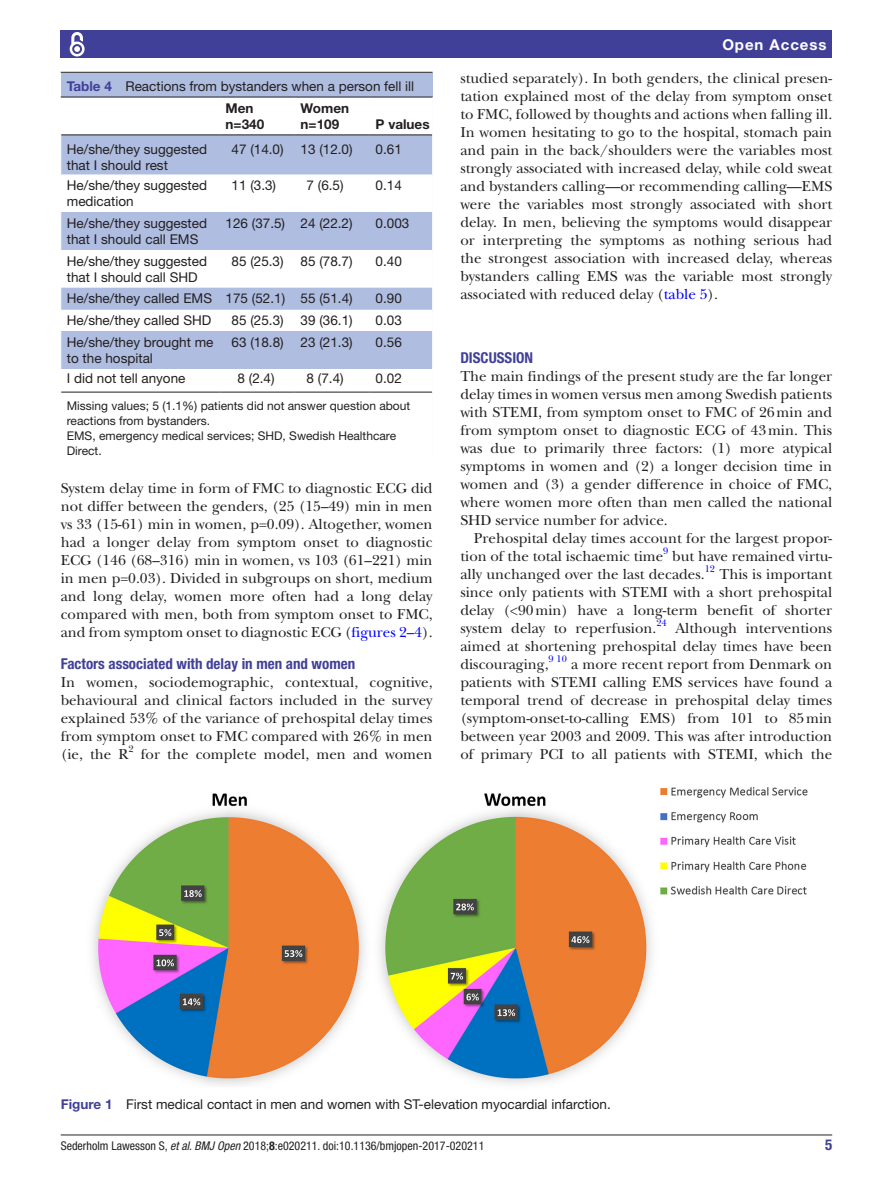
<style>
.page{position:relative;width:893px;height:1191px;background:#fff}
.page>*{position:absolute;margin:0;border:0;box-sizing:border-box;transform-origin:0 0}
.t1{font:15px/18px "New Baskerville";color:#231f20;text-align:justify}
.t2{font:700 condensed 15px "Helvetica Neue LT Std";color:#414099}
.t3{font:700 15px "Helvetica Neue LT Std";letter-spacing:.065em;color:#fff}
.t4{font:13.5px/16.2px "Helvetica Neue LT Std";color:#231f20}
.t5{font:700 13.5px/16.2px "Helvetica Neue LT Std";color:#231f20}
.t6{font:12px/15px "Helvetica Neue LT Std";color:#231f20}
.t7{font:condensed 12px "Helvetica Neue LT Std";color:#231f20}
.t8{font:9.9px "New Baskerville";color:#00f}
.s1{font-weight:700;color:#414099}
.s2{font-weight:700}
.s3{color:#00f}
.s4{font-style:italic}
</style>
<div class="page">
<hr style="left:61px;top:1134px;width:771px;height:1px;background:#231f20">
<div style="left:61px;top:31px;width:771px;height:27px;background:#414099"></div>
<svg style="left:69px;top:32px;width:16px;height:25px"></svg>
<div style="left:61px;top:73px;width:372px;height:382px;background:#afbde1"></div>
<hr style="left:61px;top:72px;width:372px;height:1px;background:#231f20">
<div style="left:61px;top:98px;width:371px;height:356px;background:#fff"></div>
<svg style="left:61px;top:135px;width:371px;height:234px"></svg>
<hr style="left:61px;top:97px;width:159px;height:1px;background:#231f20">
<hr style="left:61px;top:134px;width:159px;height:1px;background:#231f20">
<hr style="left:220px;top:97px;width:75px;height:1px;background:#231f20">
<hr style="left:220px;top:134px;width:75px;height:1px;background:#231f20">
<hr style="left:295px;top:97px;width:75px;height:1px;background:#231f20">
<hr style="left:295px;top:134px;width:75px;height:1px;background:#231f20">
<hr style="left:370px;top:97px;width:63px;height:1px;background:#231f20">
<hr style="left:370px;top:134px;width:62px;height:1px;background:#231f20">
<hr style="left:220px;top:392px;width:75px;height:1px;background:#231f20">
<hr style="left:295px;top:392px;width:75px;height:1px;background:#231f20">
<hr style="left:61px;top:392px;width:159px;height:1px;background:#231f20">
<hr style="left:370px;top:392px;width:62px;height:1px;background:#231f20">
<hr style="left:432px;top:97px;width:1px;height:38px;background:#fff">
<hr style="left:432px;top:135px;width:1px;height:39px;background:#fff">
<hr style="left:432px;top:174px;width:1px;height:38px;background:#fff">
<hr style="left:432px;top:212px;width:1px;height:38px;background:#fff">
<hr style="left:432px;top:250px;width:1px;height:38px;background:#fff">
<svg style="left:432px;top:288px;width:1px;height:43px"></svg>
<hr style="left:432px;top:331px;width:1px;height:38px;background:#fff">
<svg style="left:432px;top:369px;width:1px;height:23px"></svg>
<hr style="left:432px;top:392px;width:1px;height:63px;background:#fff">
<hr style="left:61px;top:424px;width:372px;height:1px;background:#fff">
<hr style="left:61px;top:454px;width:372px;height:1px;background:#fff">
<img style="left:92px;top:787px;width:716px;height:298px">
<p class="t4" style="left:67px;top:75px;width:349px;line-height:22px;text-align:center"><span class="s1">Table 4</span> Reactions from bystanders when a person fell ill<br><span class="s2">Men</span></p>
<p class="t5" style="left:226px;top:116px;width:40px">n=340</p>
<p class="t5" style="left:301px;top:99px;width:50px">Women n=109</p>
<p class="t5" style="left:376px;top:116px;width:56px">P values</p>
<p class="t4" style="left:67px;top:140px;width:142px">He/she/they suggested that I should rest</p>
<p class="t4" style="left:232px;top:140px;width:54px">47 (14.0)</p>
<p class="t4" style="left:301px;top:140px;width:54px">13 (12.0)</p>
<p class="t4" style="left:376px;top:140px;width:28px">0.61</p>
<p class="t4" style="left:67px;top:177px;width:142px">He/she/they suggested medication</p>
<p class="t4" style="left:232px;top:177px;width:46px">11 (3.3)</p>
<p class="t4" style="left:307px;top:177px;width:39px">7 (6.5)</p>
<p class="t4" style="left:376px;top:177px;width:28px">0.14</p>
<p class="t4" style="left:67px;top:215px;width:142px">He/she/they suggested that I should call EMS</p>
<p class="t4" style="left:226px;top:215px;width:129px">126 (37.5) 24 (22.2)</p>
<p class="t4" style="left:376px;top:215px;width:35px">0.003</p>
<p class="t4" style="left:67px;top:252px;width:142px">He/she/they suggested that I should call SHD</p>
<p class="t4" style="left:232px;top:252px;width:54px">85 (25.3)</p>
<p class="t4" style="left:301px;top:252px;width:54px">85 (78.7)</p>
<p class="t4" style="left:376px;top:252px;width:28px">0.40</p>
<p class="t4" style="left:67px;top:290px;width:287px">He/she/they called EMS 175 (52.1) 55 (51.4)</p>
<p class="t4" style="left:376px;top:290px;width:28px">0.90</p>
<p class="t4" style="left:67px;top:312px;width:146px">He/she/they called SHD</p>
<p class="t4" style="left:232px;top:312px;width:54px">85 (25.3)</p>
<p class="t4" style="left:301px;top:312px;width:54px">39 (36.1)</p>
<p class="t4" style="left:376px;top:312px;width:28px">0.03</p>
<p class="t4" style="left:67px;top:334px;width:148px">He/she/they brought me to the hospital</p>
<p class="t4" style="left:232px;top:334px;width:54px">63 (18.8)</p>
<p class="t4" style="left:301px;top:334px;width:54px">23 (21.3)</p>
<p class="t4" style="left:376px;top:334px;width:28px">0.56</p>
<p class="t4" style="left:67px;top:370px;width:120px">I did not tell anyone</p>
<p class="t4" style="left:238px;top:370px;width:39px">8 (2.4)</p>
<p class="t4" style="left:307px;top:370px;width:39px">8 (7.4)</p>
<p class="t4" style="left:376px;top:370px;width:28px">0.02</p>
<p class="t6" style="left:67px;top:398px;width:345px">Missing values; 5 (1.1%) patients did not answer question about reactions from bystanders.<br>EMS, emergency medical services; SHD, Swedish Healthcare Direct.</p>
<p class="t1" style="left:61px;top:479px;width:373px">System delay time in form of FMC to diagnostic ECG did not differ between the genders, (25 (15–49) min in men vs 33 (15-61) min in women, p=0.09). Altogether, women had a longer delay from symptom onset to diagnostic ECG (146 (68–316) min in women, vs 103 (61–221) min in men p=0.03). Divided in subgroups on short, medium and long delay, women more often had a long delay compared with men, both from symptom onset to FMC, and from symptom onset to diagnostic ECG (<span class="s3">figures 2–4</span>).</p>
<p class="t2" style="left:61px;top:654px;width:296px">Factors associated with delay in men and women</p>
<p class="t1" style="left:61px;top:673px;width:373px">In women, sociodemographic, contextual, cognitive, behavioural and clinical factors included in the survey explained 53% of the variance of prehospital delay times from symptom onset to FMC compared with 26% in men (ie, the R<sup>2</sup></p>
<p class="t1" style="left:141px;top:745px;width:293px">for the complete model, men and women</p>
<p class="t3" style="left:722px;top:35px;width:106px">Open Access</p>
<p class="t1" style="left:460px;top:69px;width:373px">studied separately). In both genders, the clinical presen&shy;tation explained most of the delay from symptom onset to FMC, followed by thoughts and actions when falling ill.<br>In women hesitating to go to the hospital, stomach pain and pain in the back/shoulders were the variables most strongly associated with increased delay, while cold sweat and bystanders calling—or recommending calling—EMS were the variables most strongly associated with short delay. In men, believing the symptoms would disappear or interpreting the symptoms as nothing serious had the strongest association with increased delay, whereas bystanders calling EMS was the variable most strongly associated with reduced delay (<span class="s3">table 5</span>).</p>
<p class="t2" style="left:460px;top:348px;width:74px">Discussion</p>
<p class="t1" style="left:460px;top:367px;width:373px">The main findings of the present study are the far longer delay times in women versus men among Swedish patients with STEMI, from symptom onset to FMC of 26min and from symptom onset to diagnostic ECG of 43min. This was due to primarily three factors: (1) more atypical symptoms in women and (2) a longer decision time in women and (3) a gender difference in choice of FMC, where women more often than men called the national SHD service number for advice.</p>
<p class="t1" style="left:460px;top:529px;width:373px;text-indent:14px">Prehospital delay times account for the largest propor&shy;tion of the total ischaemic time</p>
<p class="t8" style="left:663px;top:545px;width:7px">9</p>
<p class="t1" style="left:460px;top:547px;width:373px;text-indent:212px">but have remained virtu&shy;ally unchanged over the last decades.</p>
<p class="t8" style="left:705px;top:563px;width:12px">12</p>
<p class="t1" style="left:460px;top:565px;width:373px;text-indent:259px">This is important since only patients with STEMI with a short prehospital delay (&lt;90min) have a long-term benefit of shorter system delay to reperfusion.</p>
<p class="t8" style="left:656px;top:617px;width:12px">24</p>
<p class="t1" style="left:460px;top:619px;width:373px;text-indent:215px">Although interventions aimed at shortening prehospital delay times have been discouraging,</p>
<p class="t8" style="left:549px;top:653px;width:20px">9 10</p>
<p class="t1" style="left:460px;top:655px;width:373px;text-indent:111px">a more recent report from Denmark on patients with STEMI calling EMS services have found a temporal trend of decrease in prehospital delay times (symptom-onset-to-calling EMS) from 101 to 85min between year 2003 and 2009. This was after introduction of primary PCI to all patients with STEMI, which the</p>
<p class="t4" style="left:61px;top:1096px;width:552px"><span class="s1">Figure 1</span> First medical contact in men and women with ST-elevation myocardial infarction.</p>
<p class="t7" style="left:61px;top:1138px;width:425px">Sederholm Lawesson S, <span class="s4">et al</span>. <span class="s4">BMJ Open</span> 2018;<span class="s2">8</span>:e020211. doi:10.1136/bmjopen-2017-020211</p>
<p class="t2" style="left:825px;top:1135px;width:9px">5</p>
</div>
